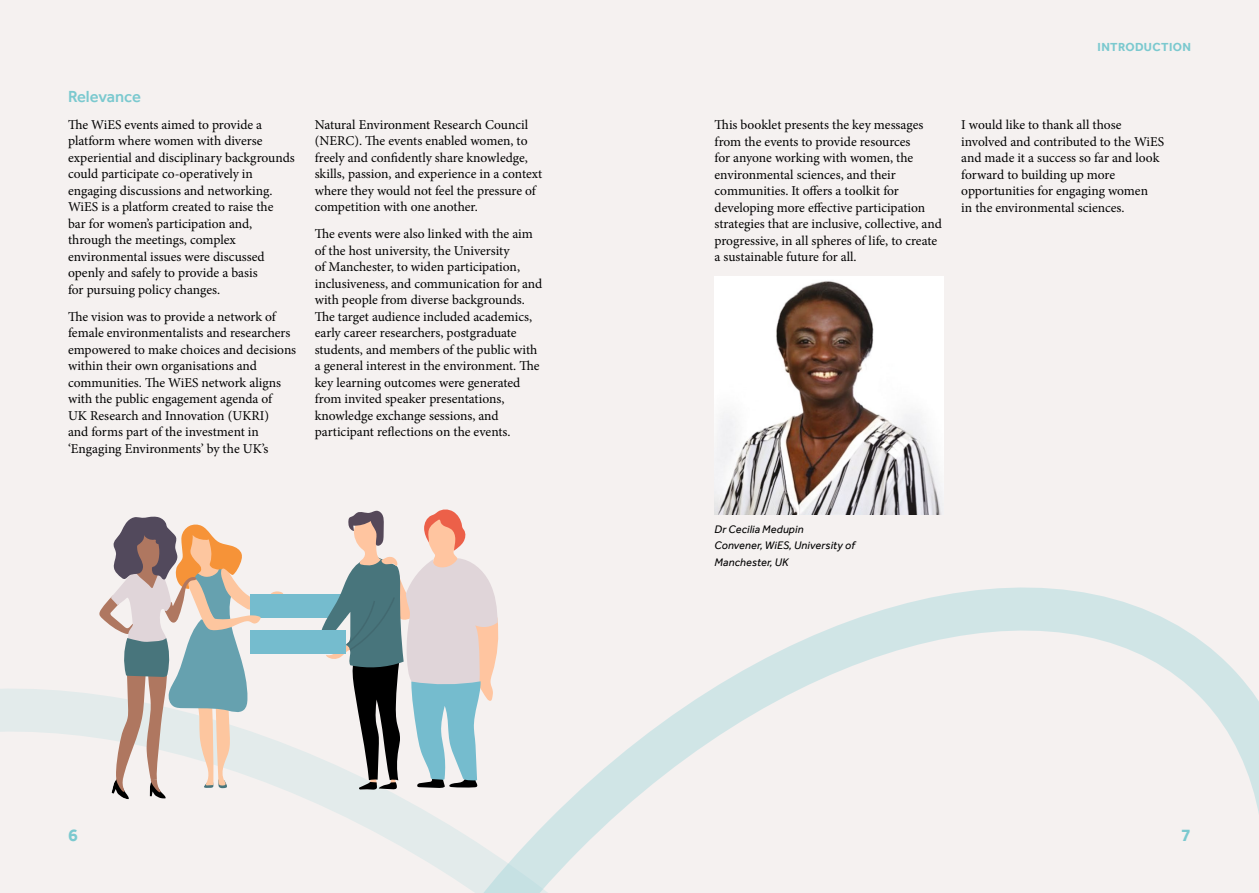
<style>
.page{position:relative;width:1259px;height:893px;background:#f5f1f0}
.page>*{position:absolute;margin:0;border:0;box-sizing:border-box;transform-origin:0 0}
.t1{font:700 18px "Effra";color:#7bc9cf}
.t2{font:500 16.5px "Effra";letter-spacing:-.005em;color:#7bc9cf}
.t3{font:13.5px/16.5px "Minion Pro";color:#000}
.t4{font:700 12px "Effra";letter-spacing:.03em;color:#7bc9cf}
.t5{font:italic 11.25px/16.5px "Effra";letter-spacing:.015em;color:#000}
</style>
<div class="page">
<svg style="left:0;top:630px;width:267px;height:170px"></svg>
<svg style="left:267px;top:587px;width:992px;height:306px"></svg>
<svg style="left:270px;top:591px;width:13px;height:3px"></svg>
<div style="left:250px;top:594px;width:96px;height:24px;background:#75bcce"></div>
<div style="left:250px;top:631px;width:96px;height:23px;background:#75bcce"></div>
<svg style="left:99px;top:516px;width:162px;height:283px"></svg>
<svg style="left:320px;top:509px;width:179px;height:281px"></svg>
<img style="left:714px;top:276px;width:229px;height:238px">
<p class="t2" style="left:68px;top:86px;width:74px">Relevance</p>
<p class="t3" style="left:68px;top:116px;width:228px">The WiES events aimed to provide a platform where women with diverse experiential and disciplinary backgrounds could participate co-operatively in engaging discussions and networking.<br>WiES is a platform created to raise the<br>bar for women’s participation and, through the meetings, complex environmental issues were discussed openly and safely to provide a basis<br>for pursuing policy changes.</p>
<p class="t3" style="left:68px;top:308px;width:230px">The vision was to provide a network of female environmentalists and researchers empowered to make choices and decisions within their own organisations and communities. The WiES network aligns with the public engagement agenda of<br>UK Research and Innovation (UKRI)<br>and forms part of the investment in ‘Engaging Environments’ by the UK’s</p>
<p class="t3" style="left:315px;top:116px;width:229px">Natural Environment Research Council (NERC). The events enabled women, to freely and confidently share knowledge, skills, passion, and experience in a context where they would not feel the pressure of competition with one another.</p>
<p class="t3" style="left:315px;top:226px;width:229px">The events were also linked with the aim of the host university, the University<br>of Manchester, to widen participation, inclusiveness, and communication for and with people from diverse backgrounds.<br>The target audience included academics, early career researchers, postgraduate students, and members of the public with a general interest in the environment. The key learning outcomes were generated from invited speaker presentations, knowledge exchange sessions, and participant reflections on the events.</p>
<p class="t4" style="left:1097px;top:40px;width:95px">INTRODUCTION</p>
<p class="t3" style="left:714px;top:117px;width:229px">This booklet presents the key messages from the events to provide resources<br>for anyone working with women, the environmental sciences, and their communities. It offers a toolkit for developing more effective participation strategies that are inclusive, collective, and progressive, in all spheres of life, to create a sustainable future for all.</p>
<p class="t3" style="left:961px;top:117px;width:204px">I would like to thank all those involved and contributed to the WiES and made it a success so far and look forward to building up more opportunities for engaging women<br>in the environmental sciences.</p>
<p class="t5" style="left:714px;top:521px;width:142px">Dr Cecilia Medupin<br>Convener, WiES, University of<br>Manchester, UK</p>
<h1 class="t1" style="left:68px;top:824px;width:11px">6</h1>
<h1 class="t1" style="left:1181px;top:824px;width:11px">7</h1>
</div>
